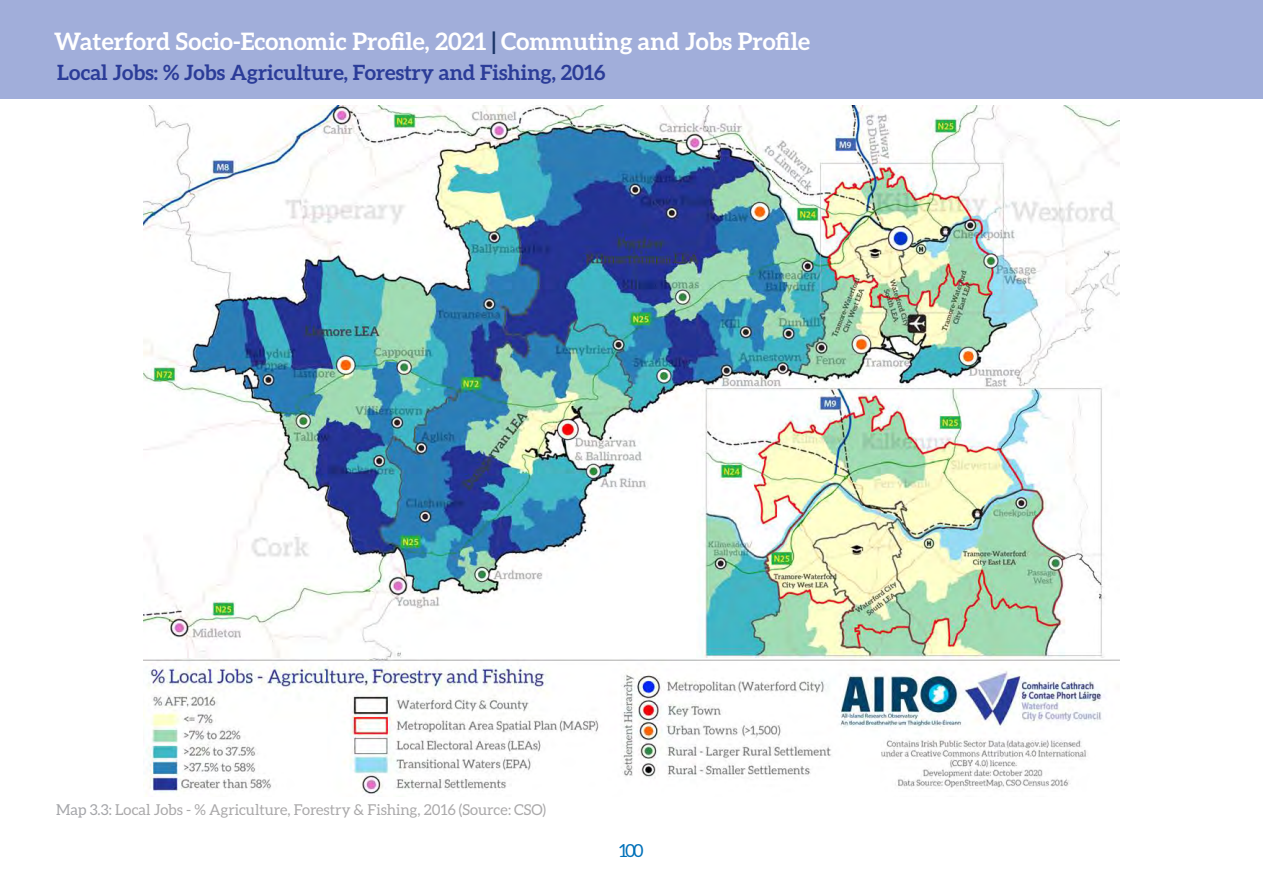
<style>
.page{position:relative;width:1263px;height:893px;background:#fff}
.page>*{position:absolute;margin:0;border:0;box-sizing:border-box;transform-origin:0 0}
.t1{font:700 24px "Aleo";color:#fff}
.t2{font:700 21px "Aleo";color:#2b3c98}
.t3{font:18px "Aleo";color:#0071b9}
.t4{font:15px "Aleo";color:#aaa9aa}
.s1{color:#1b3668}
.s2{color:#a4a5a9}
</style>
<div class="page">
<div style="left:0;top:0;width:1263px;height:99px;background:#a1aeda"></div>
<img style="left:144px;top:105px;width:975px;height:691px">
<h1 class="t1" style="left:54px;top:27px;width:758px">Waterford Socio-Economic Profile, 2021 <span class="s1">|</span> Commuting and Jobs Profile</h1>
<p class="t2" style="left:57px;top:60px;width:550px">Local Jobs: % Jobs Agriculture, Forestry and Fishing, 2016</p>
<p class="t4" style="left:56px;top:801px;width:491px"><span class="s2">Map 3.3:</span> Local Jobs - % Agriculture, Forestry &amp; Fishing, 2016 (Source: CSO)</p>
<p class="t3" style="left:619px;top:841px;width:26px">100</p>
</div>
